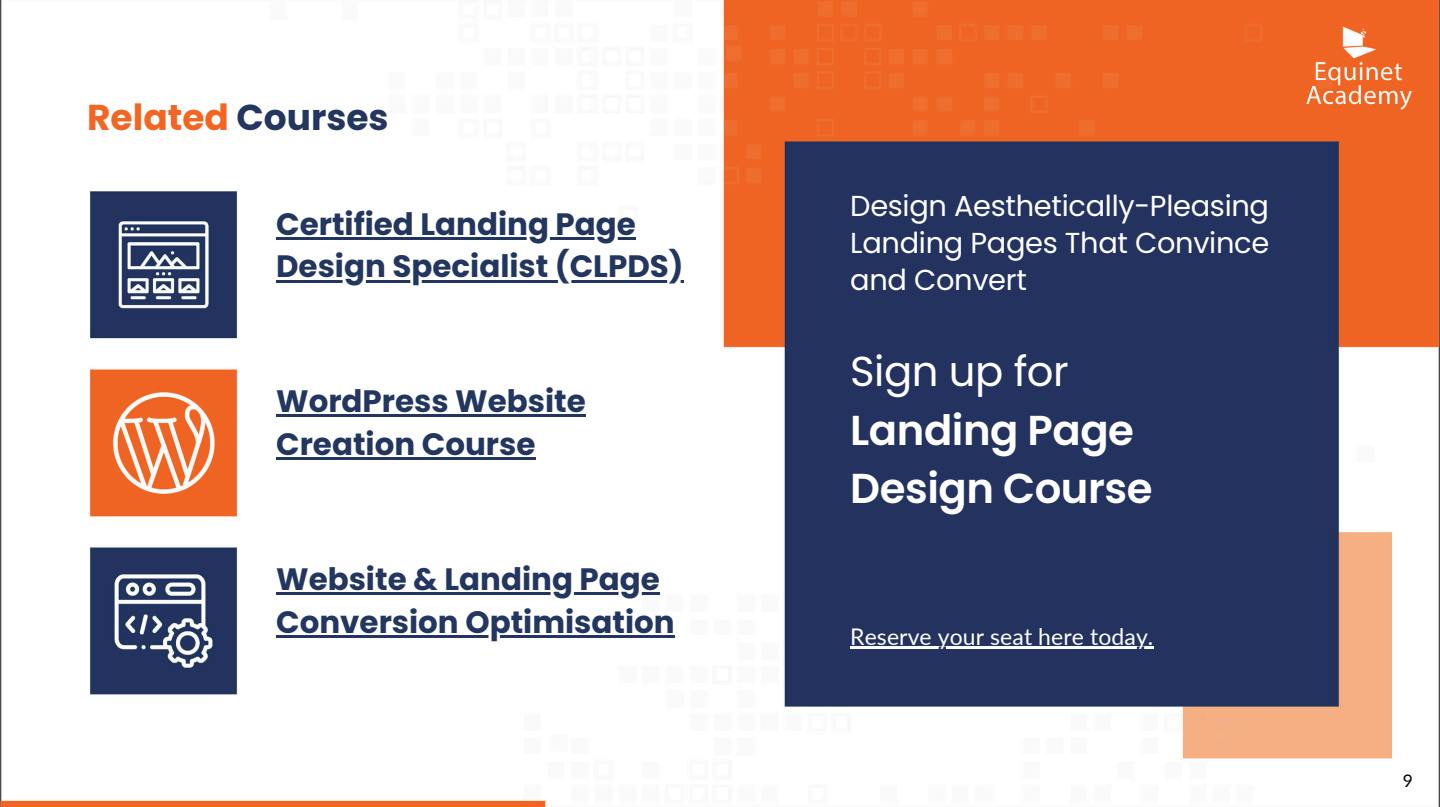
<style>
.page{position:relative;width:1440px;height:807px;background:#fff}
.page>*{position:absolute;margin:0;border:0;box-sizing:border-box;transform-origin:0 0}
.t1{font:600 41.8px/58px "Poppins";letter-spacing:-.01em;color:#fff}
.t2{font:41.8px "Poppins";letter-spacing:-.01em;color:#fff}
.t3{font:700 36px "Poppins";color:#f26522}
.t4{font:700 30.9px/42.8px "Poppins";color:#23365f}
.t5{font:28.9px/37px "Poppins";letter-spacing:-.01em;color:#fff;text-align:justify}
.t6{font:23px "Lato";letter-spacing:.005em;color:#fff}
.t7{font:17.4px "Lato";color:#000}
.s1{color:#23365f}
</style>
<div class="page">
<img style="left:0;top:0;width:1440px;height:807px">
<hr style="left:850px;top:647px;width:304px;height:2px;background:#fff">
<hr style="left:276px;top:237px;width:360px;height:3px;background:#23365f">
<hr style="left:276px;top:280px;width:408px;height:3px;background:#23365f">
<hr style="left:276px;top:414px;width:310px;height:3px;background:#23365f">
<hr style="left:276px;top:457px;width:259px;height:3px;background:#23365f">
<hr style="left:276px;top:592px;width:384px;height:3px;background:#23365f">
<hr style="left:276px;top:635px;width:399px;height:3px;background:#23365f">
<p class="t3" style="left:87px;top:96px;width:303px">Related <span class="s1">Courses</span></p>
<p class="t4" style="left:276px;top:203px;width:409px">Certified Landing Page<br>Design Specialist (CLPDS)</p>
<p class="t4" style="left:276px;top:380px;width:311px">WordPress Website<br>Creation Course</p>
<p class="t4" style="left:276px;top:558px;width:400px">Website &amp; Landing Page<br>Conversion Optimisation</p>
<p class="t5" style="left:850px;top:187px;width:421px">Design Aesthetically-Pleasing Landing Pages That Convince and Convert</p>
<h1 class="t2" style="left:850px;top:347px;width:220px">Sign up for</h1>
<h1 class="t1" style="left:850px;top:402px;width:304px">Landing Page<br>Design Course</h1>
<p class="t6" style="left:850px;top:621px;width:305px">Reserve your seat here today.</p>
<p class="t7" style="left:1403px;top:768px;width:12px">9</p>
</div>
